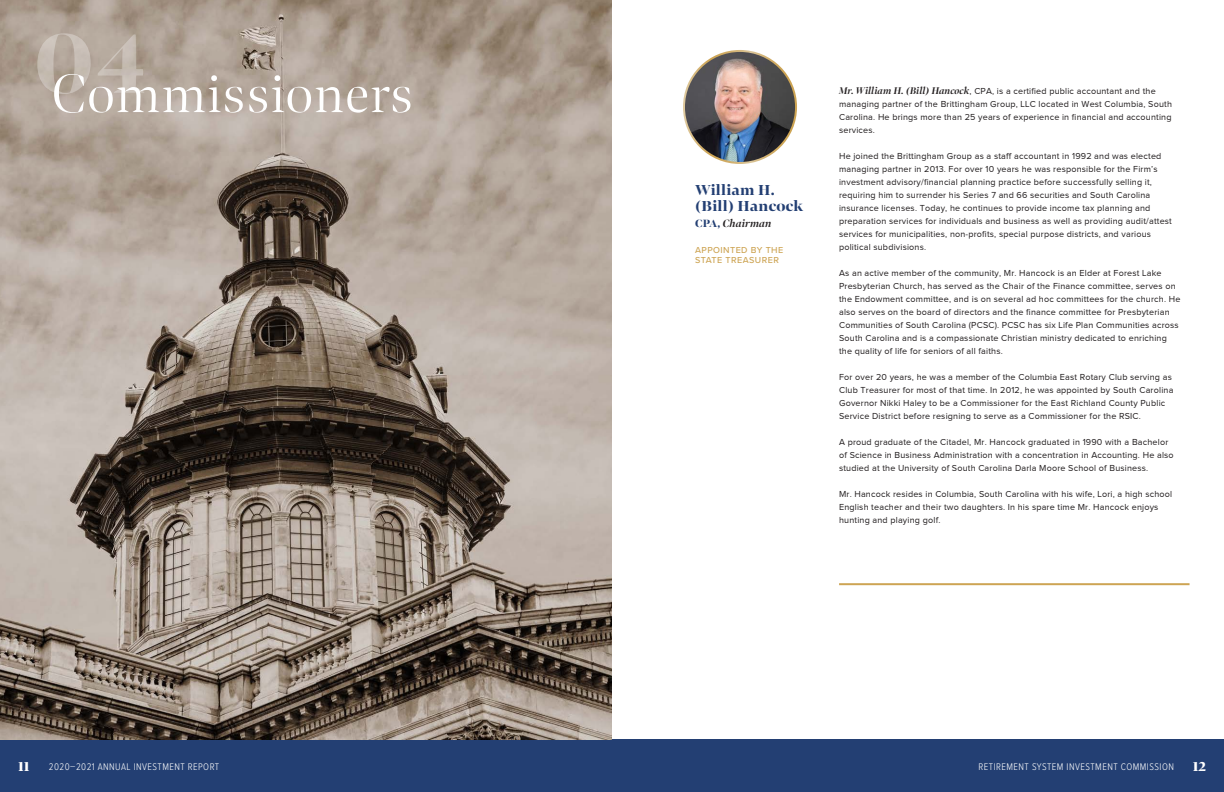
<style>
.page{position:relative;width:1224px;height:792px;background:#fff}
.page>*{position:absolute;margin:0;border:0;box-sizing:border-box;transform-origin:0 0}
.Heading_1{font:300 56px "Bennet Banner";letter-spacing:.025em;color:#fff}
.Heading_2{font:800 15px/16px "Bennet Banner";letter-spacing:.025em;color:#233f73}
.t1{font:900 14px "Bennet Banner";color:#fff}
.Heading_2-2{font:italic 700 11px "Bennet Banner";letter-spacing:.02em;color:#231f20}
.t2{font:300 10px "Proxima Nova Cond";letter-spacing:.045em;color:#fff}
.Body_Copy{font:9px/13px "Proxima Nova";letter-spacing:.02em;color:#231f20}
.Heading_3{font:500 9px/10px "Proxima Nova";letter-spacing:.05em;color:#cda453}
.s1{font-weight:800;font-style:normal;color:#233f73}
.s2{font-family:"Bennet Banner";font-weight:700;font-style:italic;font-size:10px}
</style>
<div class="page">
<div style="left:0;top:739px;width:1224px;height:53px;background:#233f73"></div>
<img style="left:0;top:0;width:612px;height:739px">
<img style="left:684px;top:51px;width:112px;height:112px;border-radius:56px">
<div style="left:683px;top:50px;width:114px;height:114px;border:2px solid #fff;border-radius:50%"></div>
<hr style="left:839px;top:583px;width:351px;height:2px;background:#cda453">
<p class="Heading_1" style="left:34px;top:60px;width:380px"><sup>04</sup>Commissioners</p>
<p class="Heading_2" style="left:695px;top:182px;width:110px">William H. (Bill) Hancock</p>
<p class="Heading_2-2" style="left:695px;top:216px;width:78px"><span class="s1">CPA,</span> Chairman</p>
<p class="Heading_3" style="left:695px;top:245px;width:90px">APPOINTED BY THE<br>STATE TREASURER</p>
<p class="Body_Copy" style="left:839px;top:85px;width:334px"><span class="s2">Mr. William H. (Bill) Hancock</span>, CPA, is a certified public accountant and the managing partner of the Brittingham Group, LLC located in West Columbia, South Carolina. He brings more than 25 years of experience in financial and accounting services.</p>
<p class="Body_Copy" style="left:839px;top:150px;width:334px">He joined the Brittingham Group as a staff accountant in 1992 and was elected managing partner in 2013. For over 10 years he was responsible for the Firm’s investment advisory/financial planning practice before successfully selling it, requiring him to surrender his Series 7 and 66 securities and South Carolina insurance licenses. Today, he continues to provide income tax planning and preparation services for individuals and business as well as providing audit/attest services for municipalities, non-profits, special purpose districts, and various political subdivisions.</p>
<p class="Body_Copy" style="left:839px;top:267px;width:343px">As an active member of the community, Mr. Hancock is an Elder at Forest Lake Presbyterian Church, has served as the Chair of the Finance committee, serves on the Endowment committee, and is on several ad hoc committees for the church. He also serves on the board of directors and the finance committee for Presbyterian Communities of South Carolina (PCSC). PCSC has six Life Plan Communities across South Carolina and is a compassionate Christian ministry dedicated to enriching the quality of life for seniors of all faiths.</p>
<p class="Body_Copy" style="left:839px;top:371px;width:336px">For over 20 years, he was a member of the Columbia East Rotary Club serving as Club Treasurer for most of that time. In 2012, he was appointed by South Carolina Governor Nikki Haley to be a Commissioner for the East Richland County Public Service District before resigning to serve as a Commissioner for the RSIC.</p>
<p class="Body_Copy" style="left:839px;top:436px;width:336px">A proud graduate of the Citadel, Mr. Hancock graduated in 1990 with a Bachelor of Science in Business Administration with a concentration in Accounting. He also studied at the University of South Carolina Darla Moore School of Business.</p>
<p class="Body_Copy" style="left:839px;top:488px;width:335px">Mr. Hancock resides in Columbia, South Carolina with his wife, Lori, a high school<br>English teacher and their two daughters. In his spare time Mr. Hancock enjoys hunting and playing golf.</p>
<h3 class="t1" style="left:18px;top:757px;width:13px">11</h3>
<p class="t2" style="left:49px;top:759px;width:172px">2020–2021 ANNUAL INVESTMENT REPORT</p>
<p class="t2" style="left:979px;top:759px;width:197px">RETIREMENT SYSTEM INVESTMENT COMMISSION</p>
<h3 class="t1" style="left:1193px;top:757px;width:15px">12</h3>
</div>
